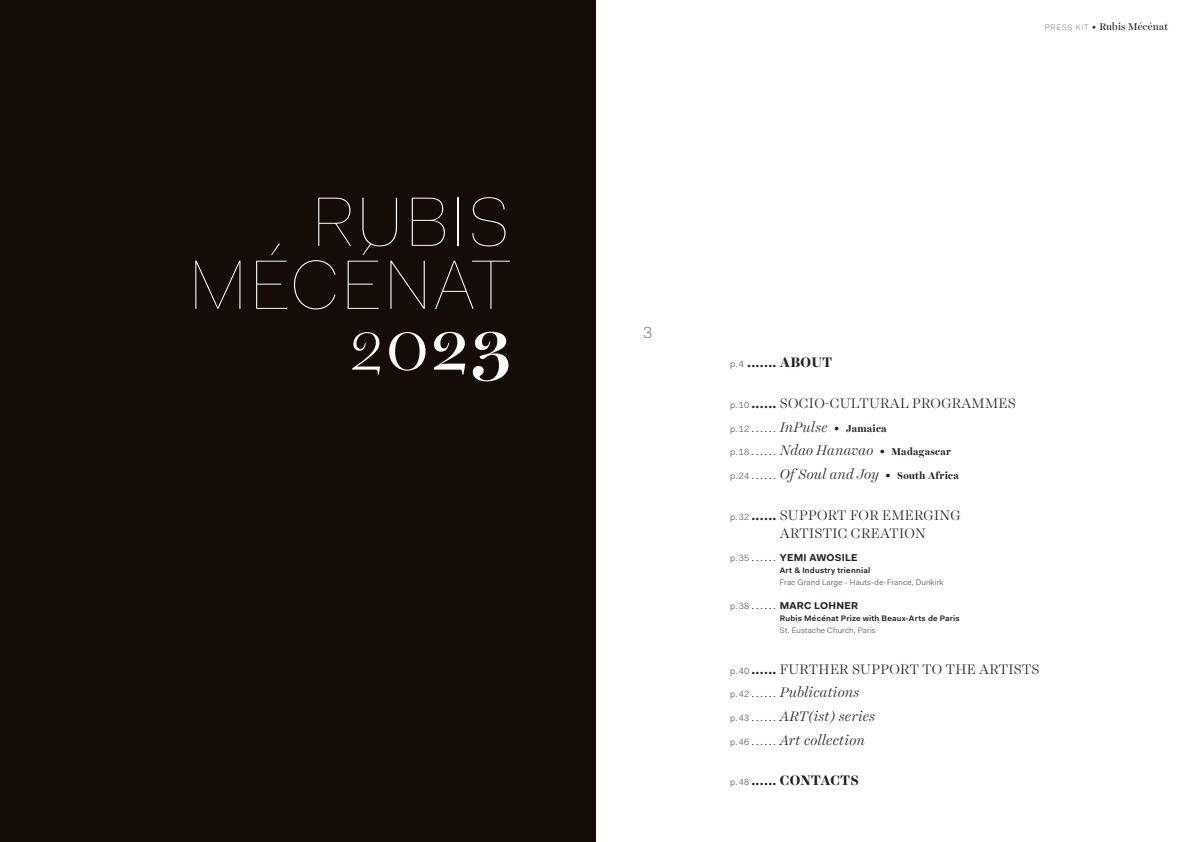
<style>
.page{position:relative;width:1191px;height:842px;background:#fff}
.page>*{position:absolute;margin:0;border:0;box-sizing:border-box;transform-origin:0 0}
.t1{font:70px/63px "Fakt Pro Hair";letter-spacing:.025em;color:#fff;text-align:right}
.t2{font:100 70px "Harriet Display";color:#fff}
.t3{font:100 16px "Fakt Pro";color:#231f20}
.t4{font:italic 300 14px "Harriet Display";letter-spacing:.02em;color:#231f20}
.t5{font:300 14px/18px "Harriet Display";letter-spacing:.025em;color:#231f20}
.t6{font:700 14px "Harriet Display";letter-spacing:.02em;color:#231f20}
.t7{font:700 10px "Fakt Pro";letter-spacing:.025em;color:#231f20}
.t8{font:10px "Harriet Display";letter-spacing:.025em;color:#231f20}
.t9{font:600 8px/12px "Fakt Pro";letter-spacing:.025em;color:#231f20}
.t10{font:300 8px/12px "Fakt Pro";letter-spacing:.025em;color:#231f20}
.s1{font-weight:300}
.s2{font-weight:400}
.s3{font-weight:500}
.s4{font-family:"Fakt Pro";font-weight:100;font-size:8px}
.s5{font-family:"Fakt Pro";font-size:8px}
.s6{font-family:"Fakt Pro";font-weight:300;font-size:9px}
.s7{font-family:"Fakt Pro";font-size:9px}
.s8{font-weight:700}
.s9{font-family:"Fakt Pro";font-style:normal;font-size:9px}
.s10{font-style:normal;font-size:10px}
.s11{font-weight:700;font-style:normal}
.s12{font-weight:700;font-style:normal;font-size:10px}
.s13{font-weight:300;font-size:9px}
.s14{font-family:"Harriet Display";font-weight:300}
.s15{font-weight:600}
</style>
<div class="page">
<div style="left:0;top:0;width:595px;height:842px;background:#150c08"></div>
<p class="t1" style="left:188px;top:190px;width:323px">RUBIS<br>MÉCÉNAT</p>
<p class="t2" style="left:349px;top:296px;width:163px">2<span class="s1">0</span><span class="s2">2</span><span class="s3">3</span></p>
<p class="t8" style="left:1045px;top:20px;width:125px"><span class="s4">PRESS KIT</span> <span class="s5">•</span> Rubis Mécénat</p>
<p class="t3" style="left:643px;top:322px;width:11px">3</p>
<p class="t6" style="left:730px;top:352px;width:103px"><span class="s6">p. 4</span> ....... ABOUT</p>
<p class="t5" style="left:730px;top:394px;width:287px"><span class="s7">p. 10</span> <span class="s8">......</span> SOCIO-CULTURAL PROGRAMMES</p>
<p class="t4" style="left:730px;top:417px;width:158px"><span class="s9">p. 12</span> <span class="s10">. . . . . .</span> InPulse <span class="s11">•</span> <span class="s12">Jamaica</span></p>
<p class="t4" style="left:730px;top:441px;width:222px"><span class="s9">p. 18</span> <span class="s10">. . . . . .</span> Ndao Hanavao <span class="s11">•</span> <span class="s12">Madagascar</span></p>
<p class="t4" style="left:730px;top:464px;width:230px"><span class="s9">p. 24</span> <span class="s10">. . . . . .</span> Of Soul and Joy <span class="s11">•</span> <span class="s12">South Africa</span></p>
<p class="t5" style="left:780px;top:506px;width:182px;text-indent:-50px"><span class="s7">p. 32</span> <span class="s8">......</span> SUPPORT FOR EMERGING<br>ARTISTIC CREATION</p>
<p class="t7" style="left:730px;top:551px;width:129px"><span class="s13">p. 35</span> <span class="s14">. . . . . .</span> YEMI AWOSILE</p>
<p class="t10" style="left:780px;top:564px;width:165px"><span class="s15">Art &amp; Industry triennial<br></span>Frac Grand Large - Hauts-de-France, Dunkirk</p>
<p class="t7" style="left:730px;top:599px;width:130px"><span class="s13">p. 38</span> <span class="s14">. . . . . .</span> MARC LOHNER</p>
<p class="t9" style="left:780px;top:612px;width:181px">Rubis Mécénat Prize with Beaux-Arts de Paris<br><span class="s1">St. Eustache Church, Paris</span></p>
<p class="t5" style="left:730px;top:660px;width:311px"><span class="s7">p. 40</span> <span class="s8">......</span> FURTHER SUPPORT TO THE ARTISTS</p>
<p class="t4" style="left:730px;top:683px;width:131px"><span class="s9">p. 42</span> <span class="s10">. . . . . .</span> Publications</p>
<p class="t4" style="left:730px;top:706px;width:146px"><span class="s9">p. 43</span> <span class="s10">. . . . . .</span> ART(ist) series</p>
<p class="t4" style="left:730px;top:730px;width:136px"><span class="s9">p. 46</span> <span class="s10">. . . . . .</span> Art collection</p>
<p class="t6" style="left:730px;top:771px;width:130px"><span class="s6">p. 48</span> ...... CONTACTS</p>
</div>
